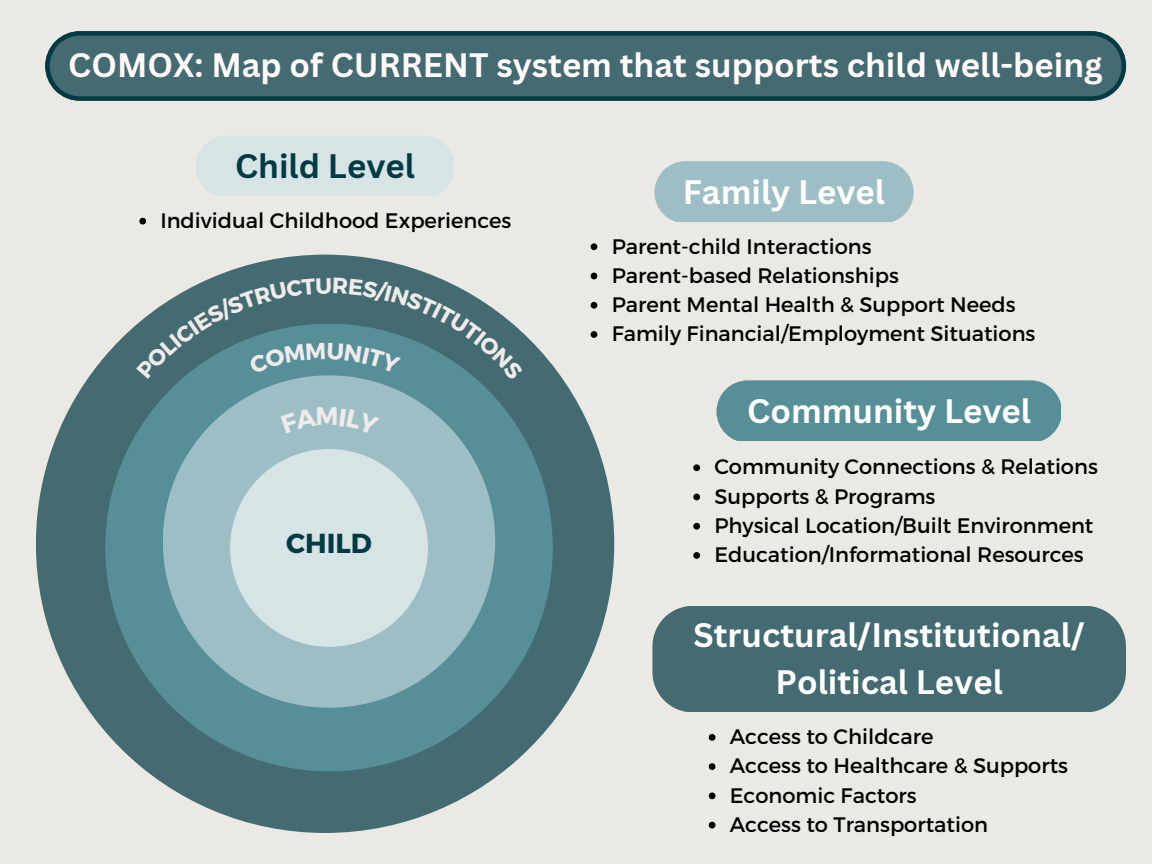
<style>
.page{position:relative;width:1152px;height:864px;background:#ebe9e4}
.page>*{position:absolute;margin:0;border:0;box-sizing:border-box;transform-origin:0 0}
.t1{font:700 33px/46.2px "Canva Sans";color:#fff;text-align:center}
.t2{font:700 33px "Canva Sans";color:#fff9f9}
.t3{font:700 33px "Canva Sans";color:#033a44}
.t4{font:700 27.45px "Montserrat";color:#033a44}
.t5{font:700 25.35px "Montserrat";color:#efebeb}
.t6{font:21px/29.2px "Montserrat";color:#000}
</style>
<div class="page">
<div style="left:195px;top:135px;width:260px;height:61px;background:#d6e4e6"></div>
<div style="left:36px;top:255px;width:578px;height:578px;background:#446b72;border-radius:50%"></div>
<div style="left:105px;top:324px;width:448px;height:447px;background:#578f99;border-radius:50%"></div>
<div style="left:163px;top:375px;width:332px;height:333px;background:#9dbec4;border-radius:50%"></div>
<div style="left:230px;top:449px;width:198px;height:198px;background:#d6e4e6;border-radius:50%"></div>
<div style="left:654px;top:161px;width:260px;height:61px;background:#9dbec4"></div>
<div style="left:716px;top:380px;width:345px;height:61px;background:#578f99"></div>
<div style="left:652px;top:606px;width:474px;height:105px;background:#446b72"></div>
<svg style="left:139px;top:218px;width:7px;height:7px"></svg>
<svg style="left:591px;top:243px;width:6px;height:7px"></svg>
<svg style="left:591px;top:273px;width:6px;height:6px"></svg>
<svg style="left:591px;top:302px;width:6px;height:7px"></svg>
<svg style="left:591px;top:331px;width:6px;height:7px"></svg>
<svg style="left:693px;top:464px;width:7px;height:7px"></svg>
<svg style="left:693px;top:494px;width:7px;height:6px"></svg>
<svg style="left:693px;top:523px;width:7px;height:7px"></svg>
<svg style="left:693px;top:552px;width:7px;height:7px"></svg>
<svg style="left:709px;top:734px;width:6px;height:7px"></svg>
<svg style="left:709px;top:763px;width:6px;height:7px"></svg>
<svg style="left:709px;top:792px;width:6px;height:7px"></svg>
<svg style="left:709px;top:822px;width:6px;height:6px"></svg>
<svg style="left:45px;top:31px;width:1081px;height:70px;background:#3e666e"></svg>
<svg style="left:136px;top:278px;width:388px;height:102px"></svg>
<h1 class="t2" style="left:68px;top:42px;width:1036px">COMOX: Map of CURRENT system that supports child well-being</h1>
<h1 class="t3" style="left:235px;top:143px;width:181px">Child Level</h1>
<p class="t6" style="left:160px;top:205px;width:353px">Individual Childhood Experiences</p>
<p class="t5" style="left:316px;top:400px;width:25px">M</p>
<h2 class="t4" style="left:286px;top:525px;width:87px">CHILD</h2>
<h1 class="t1" style="left:683px;top:168px;width:204px">Family Level</h1>
<p class="t6" style="left:612px;top:230px;width:425px">Parent-child Interactions<br>Parent-based Relationships<br>Parent Mental Health &amp; Support Needs Family Financial/Employment Situations</p>
<h1 class="t1" style="left:747px;top:387px;width:285px">Community Level</h1>
<p class="t6" style="left:714px;top:451px;width:385px">Community Connections &amp; Relations Supports &amp; Programs<br>Physical Location/Built Environment Education/Informational Resources</p>
<h1 class="t1" style="left:694px;top:612px;width:393px">Structural/Institutional/<br>Political Level</h1>
<p class="t6" style="left:730px;top:721px;width:340px">Access to Childcare<br>Access to Healthcare &amp; Supports<br>Economic Factors<br>Access to Transportation</p>
</div>
